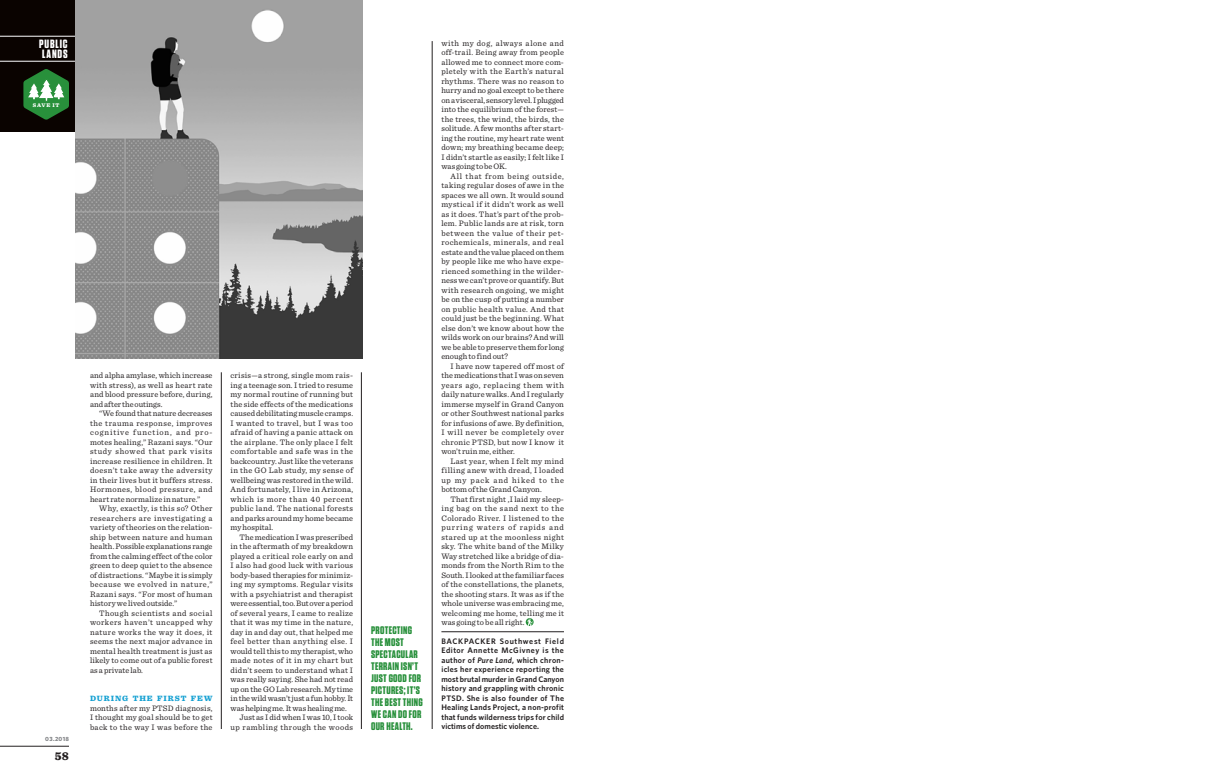
<style>
.page{position:relative;width:1224px;height:783px;background:#fff}
.page>*{position:absolute;margin:0;border:0;box-sizing:border-box;transform-origin:0 0}
.t1{font:700 12px/10px "Tungsten";letter-spacing:.07em;color:#fff}
.t2{font:900 12px "Sentinel";color:#231f20}
.t3{font:700 11px/12px "Tungsten";letter-spacing:.025em;color:#28903b}
.t4{font:8.2px/9.5px "Sentinel";letter-spacing:.02em;color:#231f20;text-align:justify}
.t5{font:8.2px "Sentinel";letter-spacing:-.005em;color:#231f20}
.t6{font:8.2px "Sentinel";color:#231f20}
.t7{font:8.2px "Sentinel";letter-spacing:.05em;color:#231f20}
.t8{font:8.2px "Sentinel";letter-spacing:-.01em;color:#231f20}
.t9{font:8.2px "Sentinel";letter-spacing:.04em;color:#231f20}
.t10{font:600 8px/9.5px "Whitney";letter-spacing:.01em;color:#231f20;text-align:justify}
.t11{font:900 8px "Sentinel";letter-spacing:.11em;color:#14a0d2}
.t12{font:700 6px "Whitney";letter-spacing:.045em;color:#808285}
.t13{font:900 5.5px "Sentinel";letter-spacing:.13em;color:#fff}
.s1{font-style:italic}
</style>
<div class="page">
<hr style="left:0;top:746px;width:69px;height:1px;background:#231f20">
<div style="left:0;top:0;width:75px;height:132px;background:#0a0300"></div>
<hr style="left:0;top:61px;width:75px;height:1px;background:#fff">
<hr style="left:0;top:36px;width:75px;height:1px;background:#fff">
<svg style="left:23px;top:69px;width:46px;height:51px"></svg>
<hr style="left:441px;top:632px;width:123px;height:1px;background:#231f20">
<svg style="left:526px;top:618px;width:8px;height:8px"></svg>
<svg style="left:528px;top:619px;width:4px;height:7px"></svg>
<hr style="left:361px;top:372px;width:1px;height:357px;background:#231f20">
<hr style="left:432px;top:41px;width:1px;height:688px;background:#231f20">
<hr style="left:221px;top:372px;width:1px;height:357px;background:#231f20">
<img style="left:76px;top:0;width:286px;height:358px">
<h1 class="t1" style="left:39px;top:39px;width:30px">PUBLIC<br>LANDS</h1>
<p class="t13" style="left:33px;top:101px;width:28px">SAVE IT</p>
<p class="t12" style="left:45px;top:735px;width:25px">03.2018</p>
<h1 class="t2" style="left:55px;top:746px;width:16px">58</h1>
<p class="t4" style="left:90px;top:370px;width:124px">and alpha amylase, which increase with stress), as well as heart rate and blood pressure before, during, and after the outings.</p>
<p class="t4" style="left:90px;top:408px;width:124px;text-indent:9px">“We found that nature decreases the trauma response, improves cognitive function, and pro&shy;motes healing,” Razani says. “Our study showed that park visits increase resilience in children. It doesn’t take away the adversity in their lives but it buffers stress.<br>Hormones, blood pressure, and heart rate normalize in nature.”</p>
<p class="t4" style="left:90px;top:503px;width:124px;text-indent:9px">Why, exactly, is this so? Other researchers are investigating a variety of theories on the relation&shy;ship between nature and human health. Possible explanations range from the calming effect of the color green to deep quiet to the absence of distractions. “Maybe it is simply because we evolved in nature,” Razani says. “For most of human history we lived outside.”</p>
<p class="t4" style="left:90px;top:608px;width:124px;text-indent:9px">Though scientists and social workers haven’t uncapped why nature works the way it does, it seems the next major advance in mental health treatment is just as likely to come out of a public forest as a private lab.</p>
<p class="t11" style="left:90px;top:692px;width:124px">DURING THE FIRST FEW</p>
<p class="t4" style="left:90px;top:703px;width:124px">months after my PTSD diagnosis, I thought my goal should be to get back to the way I was before the</p>
<p class="t4" style="left:231px;top:370px;width:124px">crisis—a strong, single mom rais&shy;ing a teenage son. I tried to resume my normal routine of running but the side effects of the medications caused debilitating muscle cramps.<br>I wanted to travel, but I was too afraid of having a panic attack on the airplane. The only place I felt comfortable and safe was in the backcountry. Just like the veterans in the GO Lab study, my sense of wellbeing was restored in the wild.<br>And fortunately, I live in Arizona, which is more than 40 percent public land. The national forests and parks around my home became my hospital.</p>
<p class="t6" style="left:240px;top:531px;width:115px">The medication I was prescribed</p>
<p class="t4" style="left:231px;top:541px;width:124px">in the aftermath of my breakdown</p>
<p class="t4" style="left:231px;top:551px;width:124px">played a critical role early on and</p>
<p class="t4" style="left:231px;top:560px;width:124px">I also had good luck with various</p>
<p class="t4" style="left:231px;top:570px;width:124px">body-based therapies for minimiz-</p>
<p class="t9" style="left:231px;top:578px;width:124px">ing my symptoms. Regular visits</p>
<p class="t4" style="left:231px;top:589px;width:124px">with a psychiatrist and therapist</p>
<p class="t8" style="left:231px;top:597px;width:124px">were essential, too. But over a period</p>
<p class="t4" style="left:231px;top:608px;width:124px">of several years, I came to realize</p>
<p class="t4" style="left:231px;top:617px;width:124px">that it was my time in the nature,</p>
<p class="t4" style="left:231px;top:627px;width:124px">day in and day out, that helped me</p>
<p class="t7" style="left:231px;top:635px;width:124px">feel better than anything else. I</p>
<p class="t4" style="left:231px;top:646px;width:124px">would tell this to my therapist, who</p>
<p class="t4" style="left:231px;top:655px;width:124px">made notes of it in my chart but</p>
<p class="t4" style="left:231px;top:665px;width:124px">didn’t seem to understand what I</p>
<p class="t4" style="left:231px;top:674px;width:124px">was really saying. She had not read</p>
<p class="t5" style="left:231px;top:683px;width:124px">up on the GO Lab research. My time</p>
<p class="t5" style="left:231px;top:692px;width:124px">in the wild wasn’t just a fun hobby. It</p>
<p class="t5" style="left:231px;top:702px;width:118px">was helping me. It was healing me.</p>
<p class="t6" style="left:240px;top:711px;width:115px">Just as I did when I was 10, I took</p>
<p class="t7" style="left:231px;top:721px;width:124px">up rambling through the woods</p>
<h2 class="t3" style="left:371px;top:624px;width:53px">PROTECTING<br>THE MOST<br>SPECTACULAR<br>TERRAIN ISN’T<br>JUST GOOD FOR<br>PICTURES; IT’S<br>THE BEST THING<br>WE CAN DO FOR<br>OUR HEALTH.</h2>
<p class="t4" style="left:441px;top:38px;width:124px">with my dog, always alone and off-trail. Being away from people allowed me to connect more com&shy;pletely with the Earth’s natural rhythms. There was no reason to hurry and no goal except to be there on a visceral, sensory level. I plugged into the equilibrium of the forest— the trees, the wind, the birds, the solitude. A few months after start&shy;ing the routine, my heart rate went down; my breathing became deep; I didn’t startle as easily; I felt like I was going to be OK.</p>
<p class="t4" style="left:441px;top:171px;width:124px;text-indent:9px">All that from being outside, taking regular doses of awe in the spaces we all own. It would sound mystical if it didn’t work as well as it does. That’s part of the prob&shy;lem. Public lands are at risk, torn between the value of their pet&shy;rochemicals, minerals, and real estate and the value placed on them by people like me who have expe&shy;rienced something in the wilder&shy;ness we can’t prove or quantify. But with research ongoing, we might be on the cusp of putting a number on public health value. And that could just be the beginning. What else don’t we know about how the wilds work on our brains? And will we be able to preserve them for long enough to find out?</p>
<p class="t4" style="left:441px;top:361px;width:124px;text-indent:9px">I have now tapered off most of the medications that I was on seven years ago, replacing them with daily nature walks. And I regularly immerse myself in Grand Canyon or other Southwest national parks for infusions of awe. By definition, I will never be completely over chronic PTSD, but now I know it won’t ruin me, either.</p>
<p class="t4" style="left:441px;top:456px;width:124px;text-indent:9px">Last year, when I felt my mind filling anew with dread, I loaded up my pack and hiked to the bottom of the Grand Canyon.</p>
<p class="t4" style="left:441px;top:494px;width:124px;text-indent:9px">That first night ,I laid my sleep&shy;ing bag on the sand next to the Colorado River. I listened to the purring waters of rapids and stared up at the moonless night sky. The white band of the Milky Way stretched like a bridge of dia&shy;monds from the North Rim to the South. I looked at the familiar faces of the constellations, the planets, the shooting stars. It was as if the whole universe was embracing me, welcoming me home, telling me it was going to be all right.</p>
<p class="t10" style="left:441px;top:636px;width:124px">BACKPACKER Southwest Field Editor Annette McGivney is the author of <span class="s1">Pure Land</span>, which chron&shy;icles her experience reporting the most brutal murder in Grand Canyon history and grappling with chronic PTSD. She is also founder of The Healing Lands Project, a non-profit that funds wilderness trips for child victims of domestic violence.</p>
</div>
